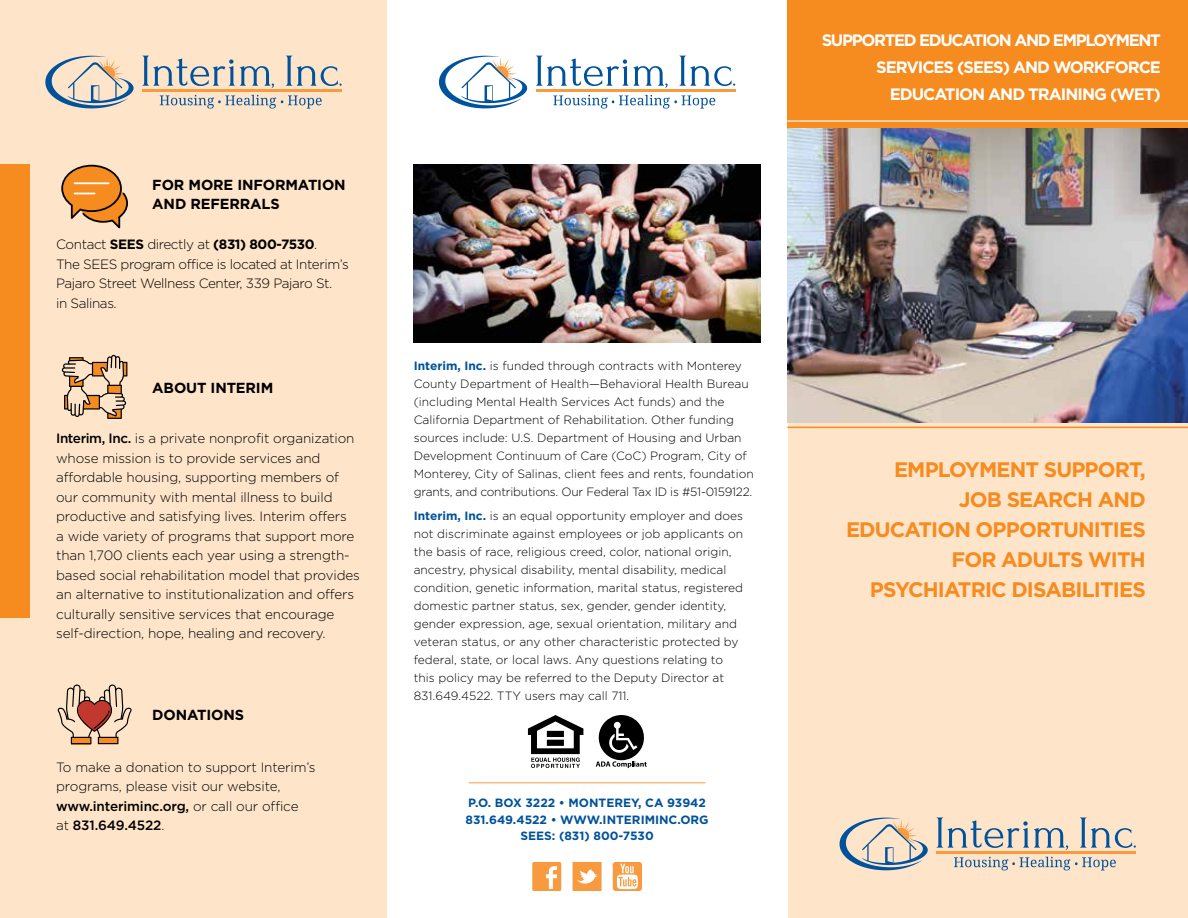
<style>
.page{position:relative;width:1188px;height:918px;background:#fff}
.page>*{position:absolute;margin:0;border:0;box-sizing:border-box;transform-origin:0 0}
.t1{font:700 21px/30px "Gotham";letter-spacing:-.04em;color:#f68b1f;text-align:right}
.t2{font:700 16.5px/27px "Gotham";letter-spacing:-.06em;color:#fff;text-align:right}
.t3{font:700 14.55px/19.5px "Gotham";letter-spacing:-.01em;color:#000}
.t4{font:300 13.5px/19.5px "Gotham";letter-spacing:-.01em;color:#000}
.t5{font:300 13.5px/19.5px "Gotham";letter-spacing:-.03em;color:#000}
.t6{font:300 12px/18px "Gotham";color:#000}
.t7{font:700 12px/16.5px "Gotham";color:#00529c;text-align:center}
.s1{font-weight:700}
.s2{font-weight:500}
.s3{font-weight:700;color:#00529c}
</style>
<div class="page">
<div style="left:787px;top:0;width:401px;height:918px;background:#fee4c9"></div>
<div style="left:0;top:0;width:387px;height:918px;background:#fee4c9"></div>
<div style="left:787px;top:0;width:401px;height:129px;background:#f68b1f"></div>
<div style="left:0;top:164px;width:29px;height:454px;background:#f68b1f"></div>
<hr style="left:469px;top:783px;width:236px;height:1px;background:#f89a40">
<hr style="left:536px;top:90px;width:199px;height:2px;background:#f89a40">
<svg style="left:439px;top:56px;width:88px;height:52px"></svg>
<svg style="left:536px;top:56px;width:199px;height:32px"></svg>
<svg style="left:553px;top:95px;width:162px;height:14px"></svg>
<hr style="left:142px;top:90px;width:200px;height:2px;background:#f89a40">
<svg style="left:45px;top:56px;width:89px;height:52px"></svg>
<svg style="left:142px;top:56px;width:200px;height:32px"></svg>
<svg style="left:160px;top:95px;width:162px;height:14px"></svg>
<hr style="left:937px;top:851px;width:199px;height:3px;background:#f89a40">
<svg style="left:839px;top:818px;width:89px;height:52px"></svg>
<svg style="left:937px;top:818px;width:199px;height:32px"></svg>
<svg style="left:954px;top:857px;width:162px;height:13px"></svg>
<svg style="left:532px;top:862px;width:29px;height:29px"></svg>
<svg style="left:573px;top:862px;width:29px;height:29px"></svg>
<svg style="left:613px;top:862px;width:29px;height:29px"></svg>
<hr style="left:787px;top:427px;width:401px;height:1px;background:#f68b1f">
<hr style="left:787px;top:120px;width:401px;height:2px;background:#fee4c9">
<svg style="left:596px;top:715px;width:50px;height:53px"></svg>
<svg style="left:528px;top:715px;width:55px;height:53px"></svg>
<svg style="left:57px;top:684px;width:75px;height:60px"></svg>
<svg style="left:62px;top:355px;width:65px;height:64px"></svg>
<svg style="left:61px;top:164px;width:67px;height:65px"></svg>
<img style="left:414px;top:164px;width:346px;height:178px">
<img style="left:787px;top:129px;width:401px;height:293px">
<p class="t3" style="left:152px;top:175px;width:195px">FOR MORE INFORMATION<br>AND REFERRALS</p>
<p class="t5" style="left:56px;top:235px;width:294px">Contact <span class="s1">SEES</span> directly at <span class="s1">(831) 800-7530</span>.<br>The SEES program office is located at Interim’s Pajaro Street Wellness Center, 339 Pajaro St.<br>in Salinas.</p>
<p class="t3" style="left:152px;top:378px;width:123px">ABOUT INTERIM</p>
<p class="t4" style="left:56px;top:428px;width:305px"><span class="s2">Interim, Inc.</span> is a private nonprofit organization whose mission is to provide services and affordable housing, supporting members of our community with mental illness to build productive and satisfying lives. Interim offers<br>a wide variety of programs that support more than 1,700 clients each year using a strength&shy;based social rehabilitation model that provides an alternative to institutionalization and offers culturally sensitive services that encourage self-direction, hope, healing and recovery.</p>
<p class="t3" style="left:152px;top:705px;width:93px">DONATIONS</p>
<p class="t4" style="left:56px;top:757px;width:261px">To make a donation to support Interim’s programs, please visit our website, <span class="s2">www.interiminc.org,</span> or call our office<br>at <span class="s2">831.649.4522</span>.</p>
<p class="t6" style="left:414px;top:356px;width:342px"><span class="s3">Interim, Inc.</span> is funded through contracts with Monterey County Department of Health—Behavioral Health Bureau (including Mental Health Services Act funds) and the California Department of Rehabilitation. Other funding sources include: U.S. Department of Housing and Urban Development Continuum of Care (CoC) Program, City of Monterey, City of Salinas, client fees and rents, foundation grants, and contributions. Our Federal Tax ID is #51-0159122.</p>
<p class="t6" style="left:414px;top:507px;width:331px"><span class="s3">Interim, Inc.</span> is an equal opportunity employer and does not discriminate against employees or job applicants on the basis of race, religious creed, color, national origin, ancestry, physical disability, mental disability, medical condition, genetic information, marital status, registered domestic partner status, sex, gender, gender identity, gender expression, age, sexual orientation, military and veteran status, or any other characteristic protected by federal, state, or local laws. Any questions relating to this policy may be referred to the Deputy Director at 831.649.4522. TTY users may call 711.</p>
<p class="t7" style="left:466px;top:795px;width:245px">P.O. BOX 3222 • MONTEREY, CA 93942<br>831.649.4522 • WWW.INTERIMINC.ORG<br>SEES: (831) 800-7530</p>
<h2 class="t2" style="left:822px;top:27px;width:341px">SUPPORTED EDUCATION AND EMPLOYMENT<br>SERVICES (SEES) AND WORKFORCE<br>EDUCATION AND TRAINING (WET)</h2>
<h1 class="t1" style="left:846px;top:454px;width:301px">EMPLOYMENT SUPPORT,<br>JOB SEARCH AND<br>EDUCATION OPPORTUNITIES<br>FOR ADULTS WITH<br>PSYCHIATRIC DISABILITIES</h1>
</div>
